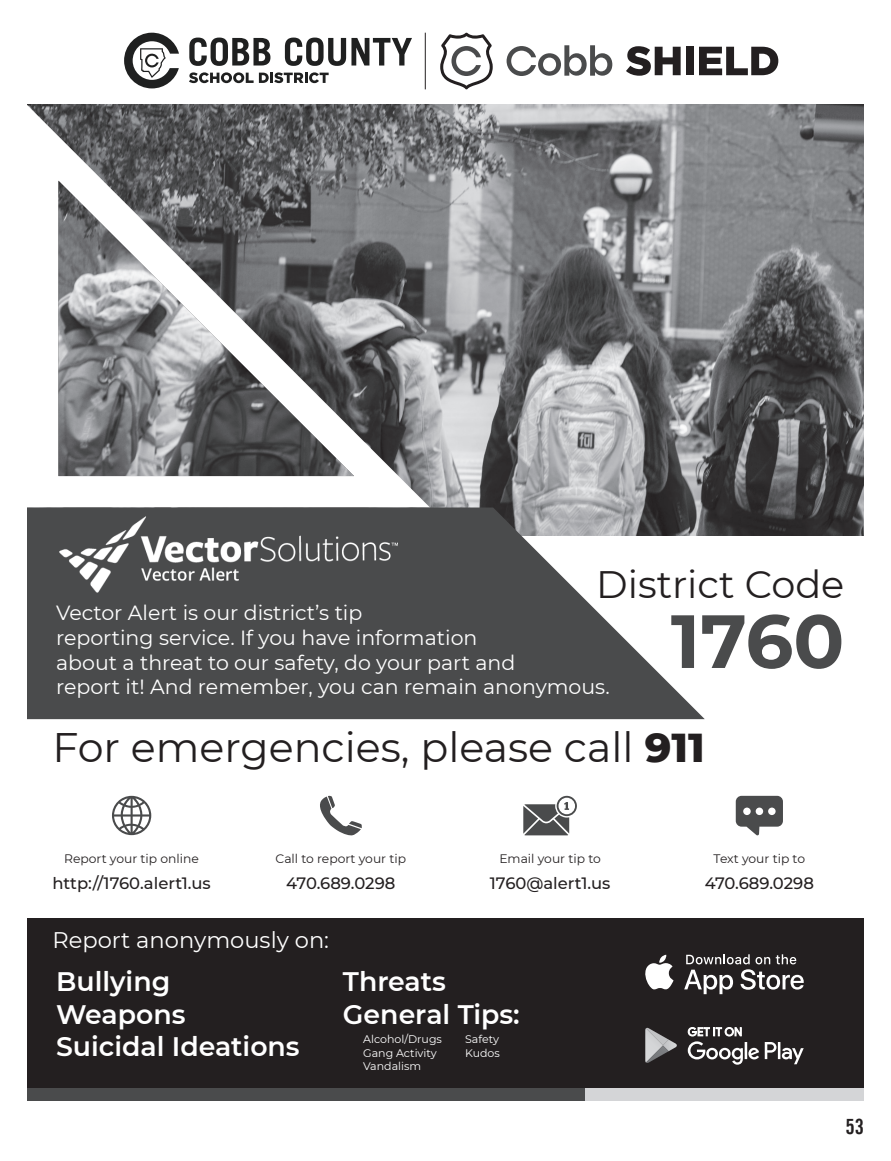
<style>
.page{position:relative;width:891px;height:1161px;background:#fff}
.page>*{position:absolute;margin:0;border:0;box-sizing:border-box;transform-origin:0 0}
.t1{font:700 75.15px "Montserrat";color:#4a4b4c}
.t2{font:41.25px "Montserrat";color:#231f20}
.t3{font:38.25px "Montserrat";color:#231f20}
.t4{font:600 26.7px/32.1px "Montserrat";color:#fff}
.t5{font:22.5px "Montserrat";color:#fff}
.t6{font:21px "Trade Gothic LT Bold Cond Twenty";color:#231f20}
.t7{font:20.55px/24.6px "Montserrat";color:#fff}
.t8{font:500 16.35px "Montserrat";color:#231f20}
.t9{font:12.3px "Montserrat";color:#231f20}
.t10{font:10.95px "Montserrat";color:#fff}
.s1{font-weight:800}
</style>
<div class="page">
<svg style="left:736px;top:796px;width:47px;height:40px"></svg>
<svg style="left:112px;top:796px;width:39px;height:39px"></svg>
<svg style="left:523px;top:796px;width:54px;height:39px"></svg>
<svg style="left:320px;top:796px;width:42px;height:40px"></svg>
<img style="left:430px;top:105px;width:434px;height:431px">
<svg style="left:27px;top:105px;width:403px;height:403px"></svg>
<img style="left:58px;top:181px;width:296px;height:295px">
<svg style="left:27px;top:508px;width:678px;height:211px;background:#666768"></svg>
<div style="left:27px;top:919px;width:837px;height:181px;background:#231f20"></div>
<div style="left:306px;top:1088px;width:279px;height:12px;background:#4a4b4c"></div>
<div style="left:27px;top:1088px;width:279px;height:12px;background:#4a4b4c"></div>
<div style="left:585px;top:1088px;width:279px;height:12px;background:#d4d5d7"></div>
<svg style="left:688px;top:1027px;width:116px;height:38px"></svg>
<svg style="left:645px;top:1028px;width:32px;height:35px"></svg>
<svg style="left:645px;top:955px;width:28px;height:35px"></svg>
<svg style="left:684px;top:954px;width:120px;height:40px"></svg>
<hr style="left:425px;top:33px;width:1px;height:56px;background:#231f20">
<svg style="left:626px;top:46px;width:55px;height:30px"></svg>
<div style="left:686px;top:47px;width:8px;height:28px;background:#231f20"></div>
<svg style="left:699px;top:47px;width:79px;height:28px"></svg>
<svg style="left:440px;top:33px;width:53px;height:56px"></svg>
<svg style="left:507px;top:45px;width:105px;height:31px"></svg>
<svg style="left:124px;top:32px;width:55px;height:56px"></svg>
<svg style="left:189px;top:38px;width:81px;height:28px"></svg>
<svg style="left:285px;top:38px;width:127px;height:28px"></svg>
<svg style="left:189px;top:72px;width:140px;height:11px"></svg>
<img style="left:59px;top:516px;width:339px;height:77px">
<p class="t3" style="left:596px;top:558px;width:250px">District Code</p>
<p class="t1" style="left:671px;top:587px;width:175px">1760</p>
<p class="t7" style="left:56px;top:600px;width:555px">Vector Alert is our district’s tip<br>reporting service. If you have information<br>about a threat to our safety, do your part and<br>report it! And remember, you can remain anonymous.</p>
<p class="t2" style="left:52px;top:719px;width:654px">For emergencies, please call <span class="s1">911</span></p>
<p class="t9" style="left:64px;top:850px;width:136px">Report your tip online</p>
<p class="t9" style="left:276px;top:850px;width:132px">Call to report your tip</p>
<p class="t9" style="left:499px;top:850px;width:103px">Email your tip to</p>
<p class="t9" style="left:714px;top:850px;width:93px">Text your tip to</p>
<p class="t8" style="left:52px;top:871px;width:160px">http://1760.alert1.us</p>
<p class="t8" style="left:286px;top:871px;width:111px">470.689.0298</p>
<p class="t8" style="left:490px;top:871px;width:122px">1760@alert1.us</p>
<p class="t8" style="left:705px;top:871px;width:111px">470.689.0298</p>
<p class="t5" style="left:52px;top:925px;width:278px">Report anonymously on:</p>
<p class="t4" style="left:56px;top:965px;width:245px">Bullying<br>Weapons<br>Suicidal Ideations</p>
<p class="t4" style="left:343px;top:965px;width:178px">Threats<br>General Tips:</p>
<p class="t10" style="left:363px;top:1032px;width:80px">Alcohol/Drugs</p>
<p class="t10" style="left:465px;top:1032px;width:35px">Safety</p>
<p class="t10" style="left:363px;top:1045px;width:75px">Gang Activity</p>
<p class="t10" style="left:465px;top:1045px;width:36px">Kudos</p>
<p class="t10" style="left:363px;top:1058px;width:60px">Vandalism</p>
<p class="t6" style="left:845px;top:1114px;width:20px">53</p>
</div>
